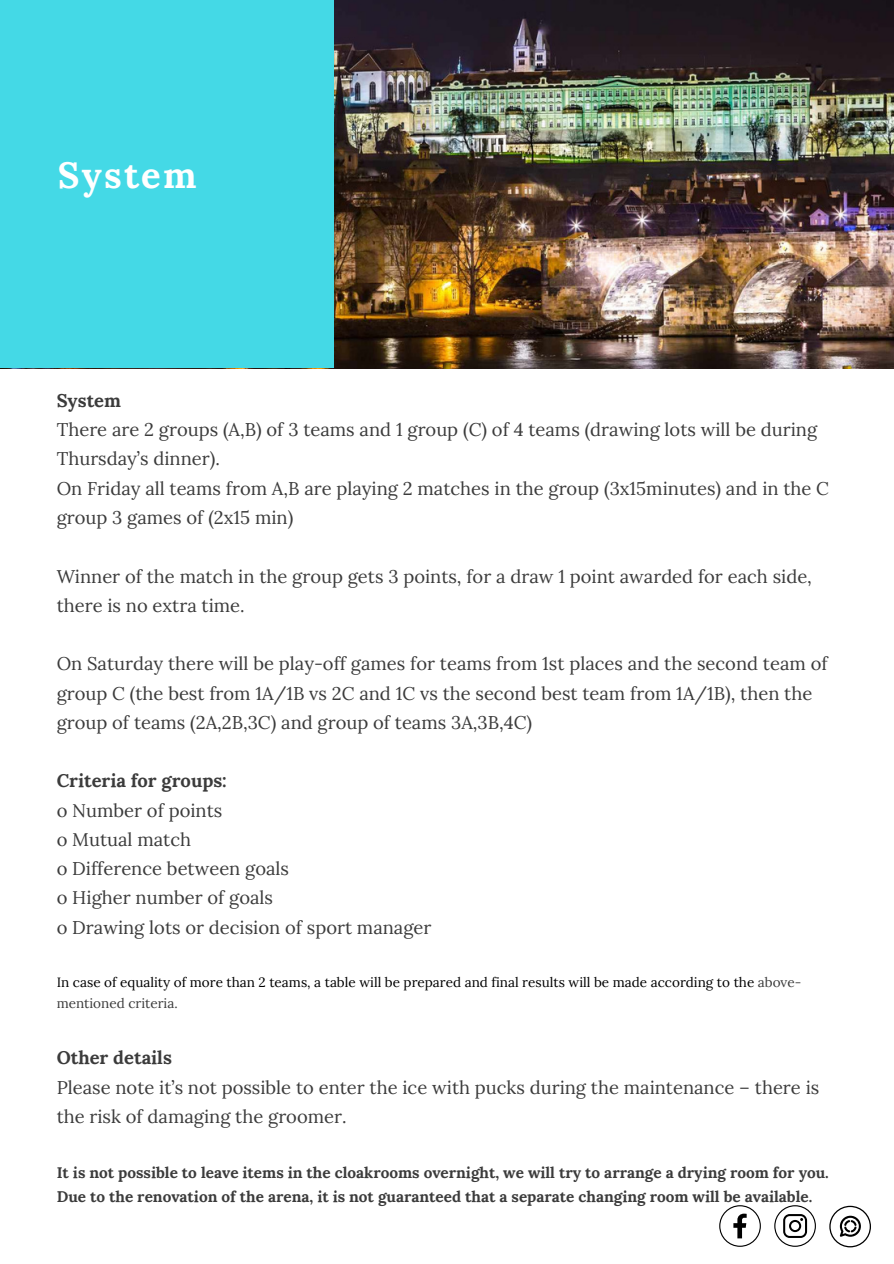
<style>
.page{position:relative;width:894px;height:1264px;background:#fff}
.page>*{position:absolute;margin:0;border:0;box-sizing:border-box;transform-origin:0 0}
.t1{font:700 36.45px "Lora";letter-spacing:.06em;color:#fff}
.t2{font:18.3px/29.2px "Lora";color:#3b3b3b}
.t3{font:700 18.3px "Lora";color:#3b3b3b}
.t4{font:700 15.3px/23.7px "Lora";color:#3b3b3b}
.t5{font:13.5px/21.3px "Lora";color:#000}
.s1{color:#3b3b3b}
</style>
<div class="page">
<img style="left:333px;top:0;width:560px;height:368px">
<div style="left:0;top:0;width:333px;height:368px;background:#44d9e6"></div>
<svg style="left:719px;top:1205px;width:41px;height:41px"></svg>
<svg style="left:774px;top:1205px;width:41px;height:41px"></svg>
<svg style="left:829px;top:1205px;width:41px;height:42px"></svg>
<h1 class="t1" style="left:58px;top:151px;width:140px">System</h1>
<p class="t3" style="left:57px;top:388px;width:66px">System</p>
<p class="t2" style="left:57px;top:415px;width:773px">There are 2 groups (A,B) of 3 teams and 1 group (C) of 4 teams (drawing lots will be during Thursday’s dinner).<br>On Friday all teams from A,B are playing 2 matches in the group (3x15minutes) and in the C group 3 games of (2x15 min)</p>
<p class="t2" style="left:57px;top:561px;width:756px">Winner of the match in the group gets 3 points, for a draw 1 point awarded for each side, there is no extra time.</p>
<p class="t2" style="left:57px;top:649px;width:772px">On Saturday there will be play-off games for teams from 1st places and the second team of group C (the best from 1A/1B vs 2C and 1C vs the second best team from 1A/1B), then the group of teams (2A,2B,3C) and group of teams 3A,3B,4C)</p>
<p class="t3" style="left:57px;top:769px;width:172px">Criteria for groups:</p>
<p class="t2" style="left:57px;top:795px;width:376px">o Number of points<br>o Mutual match<br>o Difference between goals<br>o Higher number of goals<br>o Drawing lots or decision of sport manager</p>
<p class="t5" style="left:57px;top:971px;width:746px">In case of equality of more than 2 teams, a table will be prepared and final results will be made according to the <span class="s1">above&shy;mentioned criteria.</span></p>
<p class="t3" style="left:57px;top:1045px;width:117px">Other details</p>
<p class="t2" style="left:57px;top:1072px;width:764px">Please note it’s not possible to enter the ice with pucks during the maintenance – there is the risk of damaging the groomer.</p>
<p class="t4" style="left:57px;top:1160px;width:773px">It is not possible to leave items in the cloakrooms overnight, we will try to arrange a drying room for you.<br>Due to the renovation of the arena, it is not guaranteed that a separate changing room will be available.</p>
</div>
